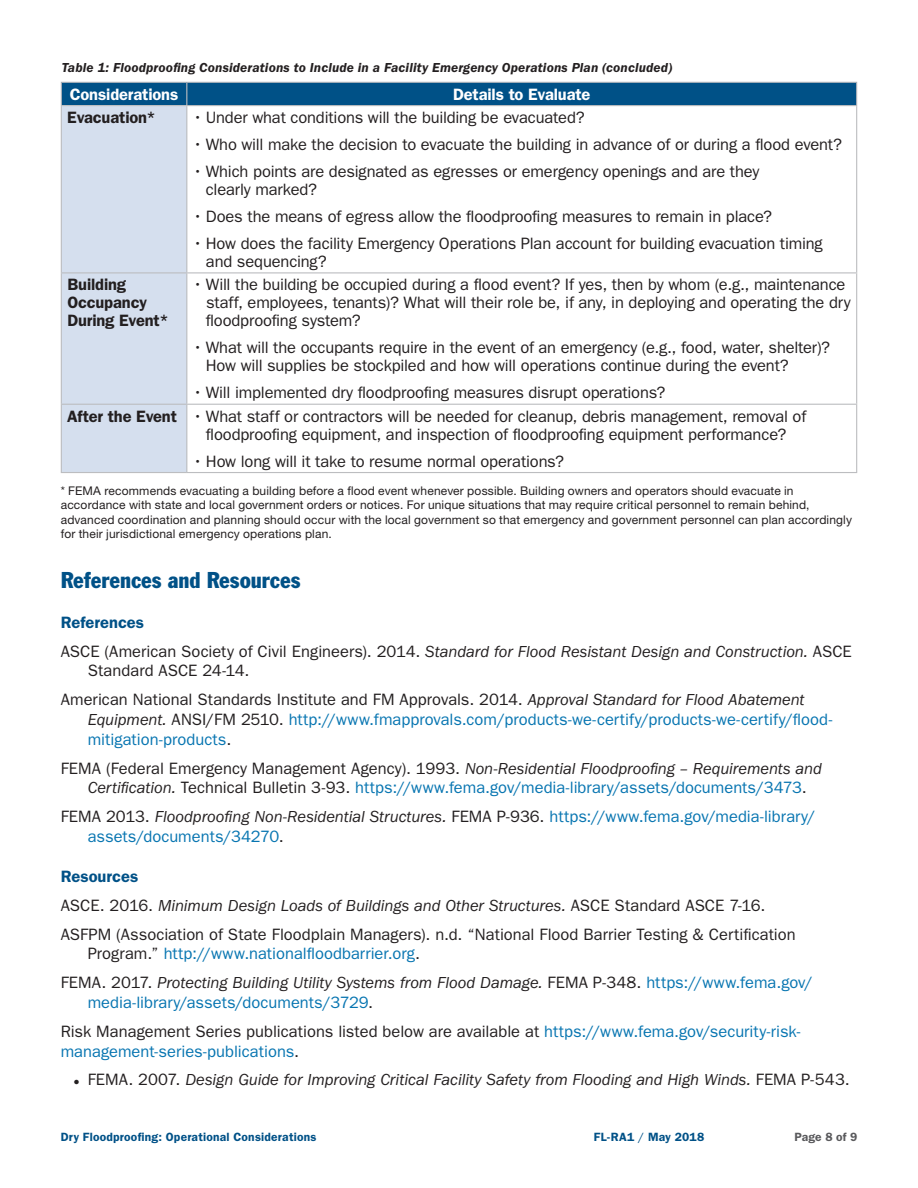
<style>
.page{position:relative;width:918px;height:1188px;background:#fff}
.page>*{position:absolute;margin:0;border:0;box-sizing:border-box;transform-origin:0 0}
.t1{font:condensed 22.5px "Franklin Gothic BT";letter-spacing:-.005em;color:#005187}
.t2{font:16.5px/18px "ITC Franklin Gothic Std";letter-spacing:-.005em;color:#231f20}
.t3{font:16.5px/19.8px "ITC Franklin Gothic Std";color:#0775b1}
.t4{font:italic 16.5px/28.8px "ITC Franklin Gothic Std";letter-spacing:-.005em;color:#231f20}
.t5{font:600 16.5px/18px "ITC Franklin Gothic Std";letter-spacing:-.01em;color:#231f20}
.t6{font:600 16.5px "ITC Franklin Gothic Std";letter-spacing:-.01em;color:#fff}
.t7{font:italic 600 13.5px "ITC Franklin Gothic Std";letter-spacing:.01em;color:#231f20}
.t8{font:12px/14.4px "Helvetica Neue LT Std";letter-spacing:.015em;color:#231f20}
.t9{font:600 12px "ITC Franklin Gothic Std";letter-spacing:.02em;color:#005187}
.t10{font:600 12px "ITC Franklin Gothic Std";letter-spacing:.01em;color:#5a5a5d}
.s1{font-weight:600}
.s2{font-weight:600;color:#005187}
.s3{font-style:italic}
.s4{font-style:italic;color:#231f20}
.s5{color:#231f20}
.s6{color:#0775b1}
.s7{font-style:normal;color:#0775b1}
.s8{font-style:normal}
.s9{font-family:"Commercial Pi BT";font-style:normal;font-size:9px}
.s10{font-weight:400}
</style>
<div class="page">
<div style="left:61px;top:82px;width:126px;height:24px;background:#005187"></div>
<div style="left:187px;top:82px;width:670px;height:24px;background:#005187"></div>
<div style="left:61px;top:106px;width:126px;height:167px;background:#d5dfee"></div>
<div style="left:61px;top:273px;width:126px;height:131px;background:#d5dfee"></div>
<div style="left:61px;top:404px;width:126px;height:69px;background:#d5dfee"></div>
<hr style="left:61px;top:82px;width:126px;height:1px;background:#bcbdc0">
<svg style="left:61px;top:83px;width:1px;height:22px"></svg>
<hr style="left:187px;top:82px;width:670px;height:1px;background:#bcbdc0">
<svg style="left:186px;top:83px;width:1px;height:22px"></svg>
<svg style="left:856px;top:83px;width:1px;height:22px"></svg>
<hr style="left:61px;top:105px;width:126px;height:1px;background:#bcbdc0">
<hr style="left:61px;top:106px;width:1px;height:166px;background:#bcbdc0">
<hr style="left:187px;top:105px;width:670px;height:1px;background:#bcbdc0">
<hr style="left:186px;top:106px;width:1px;height:166px;background:#bcbdc0">
<hr style="left:856px;top:106px;width:1px;height:166px;background:#bcbdc0">
<hr style="left:61px;top:272px;width:126px;height:1px;background:#bcbdc0">
<hr style="left:61px;top:273px;width:1px;height:131px;background:#bcbdc0">
<hr style="left:187px;top:272px;width:670px;height:1px;background:#bcbdc0">
<hr style="left:186px;top:273px;width:1px;height:131px;background:#bcbdc0">
<hr style="left:856px;top:273px;width:1px;height:131px;background:#bcbdc0">
<hr style="left:61px;top:404px;width:126px;height:1px;background:#bcbdc0">
<hr style="left:61px;top:405px;width:1px;height:67px;background:#bcbdc0">
<hr style="left:187px;top:404px;width:670px;height:1px;background:#bcbdc0">
<hr style="left:186px;top:405px;width:1px;height:67px;background:#bcbdc0">
<hr style="left:856px;top:405px;width:1px;height:67px;background:#bcbdc0">
<hr style="left:61px;top:472px;width:126px;height:1px;background:#bcbdc0">
<hr style="left:187px;top:472px;width:670px;height:1px;background:#bcbdc0">
<p class="t7" style="left:62px;top:60px;width:612px">Table 1: Floodproofing Considerations to Include in a Facility Emergency Operations Plan (concluded)</p>
<p class="t6" style="left:70px;top:84px;width:110px">Considerations</p>
<p class="t6" style="left:453px;top:84px;width:139px">Details to Evaluate</p>
<p class="t5" style="left:67px;top:108px;width:90px">Evacuation*</p>
<p class="t2" style="left:193px;top:108px;width:393px">• Under what conditions will the building be evacuated?</p>
<p class="t2" style="left:193px;top:135px;width:651px">• Who will make the decision to evacuate the building in advance of or during a flood event?</p>
<p class="t2" style="left:206px;top:162px;width:555px;text-indent:-13px">• Which points are designated as egresses or emergency openings and are they clearly marked?</p>
<p class="t2" style="left:193px;top:207px;width:581px">• Does the means of egress allow the floodproofing measures to remain in place?</p>
<p class="t2" style="left:206px;top:234px;width:618px;text-indent:-13px">• How does the facility Emergency Operations Plan account for building evacuation timing and sequencing?</p>
<p class="t5" style="left:67px;top:276px;width:103px">Building<br>Occupancy<br>During Event*</p>
<p class="t2" style="left:206px;top:276px;width:646px;text-indent:-13px">• Will the building be occupied during a flood event? If yes, then by whom (e.g., maintenance staff, employees, tenants)? What will their role be, if any, in deploying and operating the dry floodproofing system?</p>
<p class="t2" style="left:206px;top:339px;width:626px;text-indent:-13px">• What will the occupants require in the event of an emergency (e.g., food, water, shelter)?<br>How will supplies be stockpiled and how will operations continue during the event?</p>
<p class="t2" style="left:67px;top:381px;width:740px;line-height:23.2px;text-indent:126px">• Will implemented dry floodproofing measures disrupt operations?<br><span class="s1">After the Event</span> • What staff or contractors will be needed for cleanup, debris management, removal of</p>
<p class="t2" style="left:206px;top:425px;width:582px">floodproofing equipment, and inspection of floodproofing equipment performance?</p>
<p class="t2" style="left:193px;top:452px;width:373px">• How long will it take to resume normal operations?</p>
<p class="t8" style="left:61px;top:483px;width:793px">* FEMA recommends evacuating a building before a flood event whenever possible. Building owners and operators should evacuate in accordance with state and local government orders or notices. For unique situations that may require critical personnel to remain behind, advanced coordination and planning should occur with the local government so that emergency and government personnel can plan accordingly for their jurisdictional emergency operations plan.</p>
<h1 class="t1" style="left:61px;top:565px;width:242px">References and Resources</h1>
<p class="t2" style="left:61px;top:608px;width:793px;line-height:28.8px"><span class="s2">References<br></span>ASCE (American Society of Civil Engineers). 2014. <span class="s3">Standard for Flood Resistant Design and Construction.</span> ASCE</p>
<p class="t2" style="left:61px;top:656px;width:745px;line-height:28.8px;text-indent:27px">Standard ASCE 24-14.<br>American National Standards Institute and FM Approvals. 2014. <span class="s3">Approval Standard for Flood Abatement</span></p>
<p class="t3" style="left:88px;top:710px;width:746px"><span class="s4">Equipment.</span> <span class="s5">ANSI/FM 2510.</span> http://www.fmapprovals.com/products-we-certify/products-we-certify/flood&shy;mitigation-products<span class="s5">.</span></p>
<p class="t2" style="left:88px;top:758px;width:736px;line-height:19.8px;text-indent:-27px">FEMA (Federal Emergency Management Agency). 1993. <span class="s3">Non-Residential Floodproofing – Requirements and<br>Certification.</span> Technical Bulletin 3-93. <span class="s6">https://www.fema.gov/media-library/assets/documents/3473</span>.</p>
<p class="t3" style="left:88px;top:807px;width:730px;text-indent:-27px"><span class="s5">FEMA 2013.</span> <span class="s4">Floodproofing Non-Residential Structures.</span> <span class="s5">FEMA P-936.</span> https://www.fema.gov/media-library/ assets/documents/34270<span class="s5">.</span></p>
<p class="t2" style="left:61px;top:862px;width:737px;line-height:28.8px"><span class="s2">Resources<br></span>ASCE. 2016. <span class="s3">Minimum Design Loads of Buildings and Other Structures.</span> ASCE Standard ASCE 7-16.<br>ASFPM (Association of State Floodplain Managers). n.d. “National Flood Barrier Testing &amp; Certification</p>
<p class="t3" style="left:61px;top:939px;width:754px;line-height:28.8px;text-indent:27px"><span class="s5">Program.”</span> http://www.nationalfloodbarrier.org<span class="s5">.<br>FEMA. 2017.</span> <span class="s4">Protecting Building Utility Systems from Flood Damage.</span> <span class="s5">FEMA P-348.</span> https://www.fema.gov/</p>
<p class="t3" style="left:61px;top:988px;width:741px;line-height:28.8px;text-indent:27px">media-library/assets/documents/3729<span class="s5">.<br>Risk Management Series publications listed below are available at</span> https://www.fema.gov/security-risk-</p>
<p class="t4" style="left:74px;top:1037px;width:777px;text-indent:-14px"><span class="s7">management-series-publications</span><span class="s8">.<br></span><span class="s9">"</span> <span class="s8">FEMA. 2007.</span> Design Guide for Improving Critical Facility Safety from Flooding and High Winds. <span class="s8">FEMA P-543.</span></p>
<p class="t9" style="left:61px;top:1130px;width:257px">Dry Floodproofing: Operational Considerations</p>
<p class="t9" style="left:594px;top:1130px;width:112px">FL-RA1 <span class="s10">/</span> May 2018</p>
<p class="t10" style="left:794px;top:1130px;width:64px">Page 8 of 9</p>
</div>
